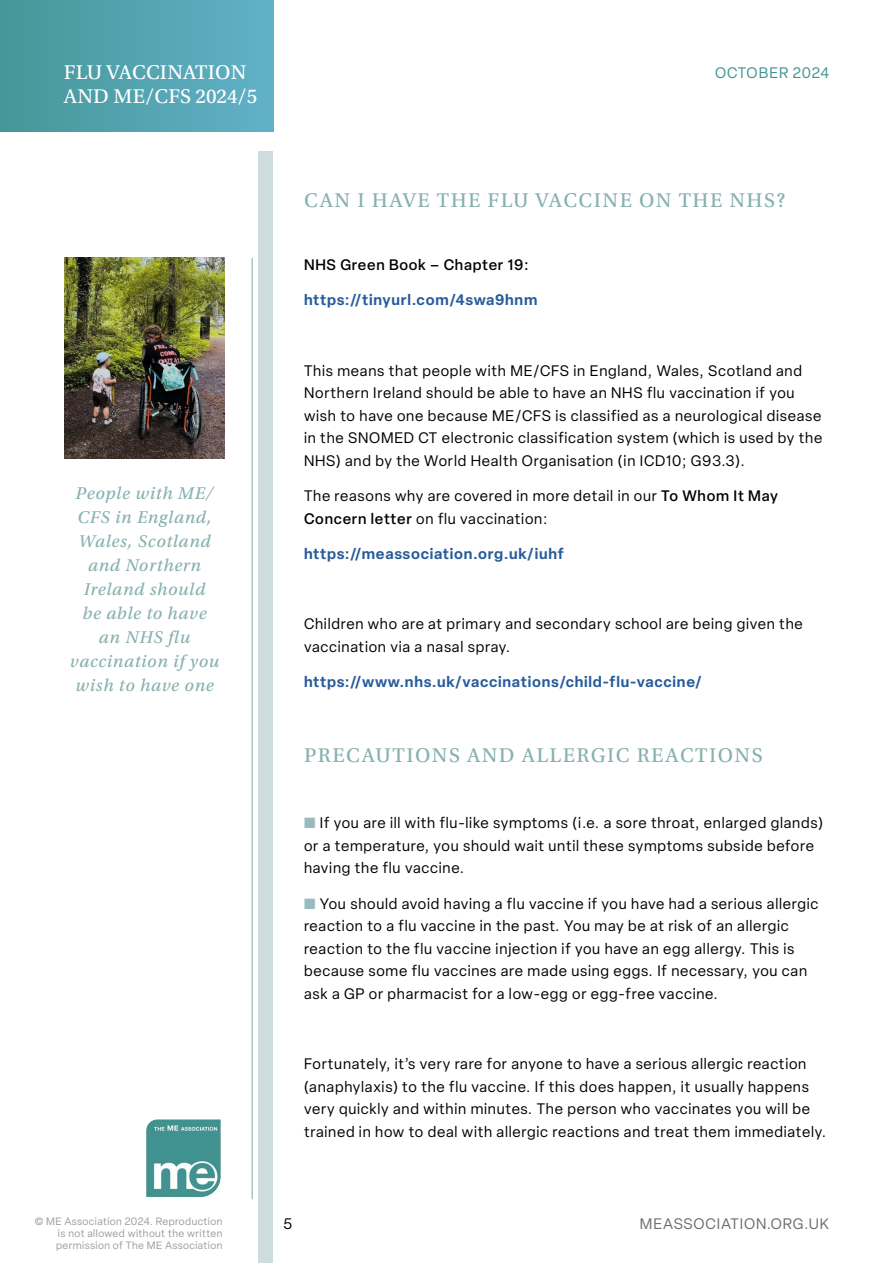
<style>
.page{position:relative;width:893px;height:1263px;background:#fff}
.page>*{position:absolute;margin:0;border:0;box-sizing:border-box;transform-origin:0 0}
.t1{font:21px "Utopia Std Capt";letter-spacing:.07em;color:#87b1b0}
.t2{font:21px "Utopia Std Capt";letter-spacing:.01em;color:#fff}
.t3{font:18px/24px "Utopia Std Capt It";letter-spacing:.04em;color:#87b1b0;text-align:center}
.t4{font:15px/22.5px "Elza";letter-spacing:.05em;color:#000}
.t5{font:600 15px "Elza";letter-spacing:.05em;color:#275b9b}
.t6{font:500 15px "Elza";letter-spacing:.05em;color:#000}
.t7{font:15px "Elza";letter-spacing:.06em;color:#706f6f}
.t8{font:15px "Elza";letter-spacing:.05em;color:#429391}
.t9{font:10.5px/12px "Elza";letter-spacing:.04em;color:#9d9d9c}
.s1{font-weight:500}
.s2{color:#9abbbb}
</style>
<div class="page">
<div style="left:0;top:0;width:273px;height:132px;background:linear-gradient(to right,#469697,#62b1c9)"></div>
<svg style="left:146px;top:1119px;width:75px;height:79px;background:#67a7a5"></svg>
<div style="left:258px;top:152px;width:15px;height:1111px;background:#cfdcdd"></div>
<hr style="left:251px;top:258px;width:2px;height:941px;background:#acc6c6">
<img style="left:64px;top:258px;width:161px;height:201px">
<h1 class="t2" style="left:64px;top:61px;width:184px">FLU VACCINATION</h1>
<p class="t8" style="left:715px;top:63px;width:116px">OCTOBER 2024</p>
<h1 class="t2" style="left:64px;top:85px;width:195px">AND ME/CFS 2024/5</h1>
<h1 class="t1" style="left:304px;top:189px;width:483px">CAN I HAVE THE FLU VACCINE ON THE NHS?</h1>
<p class="t3" style="left:70px;top:481px;width:151px">People with ME/<br>CFS in England,<br>Wales, Scotland and Northern<br>Ireland should<br>be able to have an NHS flu vaccination if you wish to have one</p>
<p class="t6" style="left:304px;top:254px;width:226px">NHS Green Book – Chapter 19:</p>
<p class="t5" style="left:304px;top:289px;width:235px">https://tinyurl.com/4swa9hnm</p>
<p class="t4" style="left:304px;top:359px;width:520px">This means that people with ME/CFS in England, Wales, Scotland and Northern Ireland should be able to have an NHS flu vaccination if you wish to have one because ME/CFS is classified as a neurological disease in the SNOMED CT electronic classification system (which is used by the NHS) and by the World Health Organisation (in ICD10; G93.3).</p>
<p class="t4" style="left:304px;top:484px;width:475px">The reasons why are covered in more detail in our <span class="s1">To Whom It May<br>Concern letter</span> on flu vaccination:</p>
<p class="t5" style="left:304px;top:543px;width:261px">https://meassociation.org.uk/iuhf</p>
<p class="t4" style="left:304px;top:613px;width:500px">Children who are at primary and secondary school are being given the vaccination via a nasal spray.</p>
<p class="t5" style="left:304px;top:671px;width:400px">https://www.nhs.uk/vaccinations/child-flu-vaccine/</p>
<h1 class="t1" style="left:304px;top:744px;width:460px">PRECAUTIONS AND ALLERGIC REACTIONS</h1>
<p class="t4" style="left:304px;top:812px;width:520px"><span class="s2">■</span> If you are ill with flu-like symptoms (i.e. a sore throat, enlarged glands) or a temperature, you should wait until these symptoms subside before having the flu vaccine.</p>
<p class="t4" style="left:304px;top:892px;width:516px"><span class="s2">■</span> You should avoid having a flu vaccine if you have had a serious allergic reaction to a flu vaccine in the past. You may be at risk of an allergic reaction to the flu vaccine injection if you have an egg allergy. This is because some flu vaccines are made using eggs. If necessary, you can ask a GP or pharmacist for a low-egg or egg-free vaccine.</p>
<p class="t4" style="left:304px;top:1053px;width:524px">Fortunately, it’s very rare for anyone to have a serious allergic reaction (anaphylaxis) to the flu vaccine. If this does happen, it usually happens very quickly and within minutes. The person who vaccinates you will be trained in how to deal with allergic reactions and treat them immediately.</p>
<p class="t9" style="left:35px;top:1215px;width:189px">© ME Association 2024. Reproduction</p>
<p class="t4" style="left:283px;top:1212px;width:11px">5</p>
<p class="t7" style="left:640px;top:1214px;width:191px">MEASSOCIATION.ORG.UK</p>
<p class="t9" style="left:56px;top:1227px;width:168px">is not allowed without the written permission of The ME Association</p>
</div>
